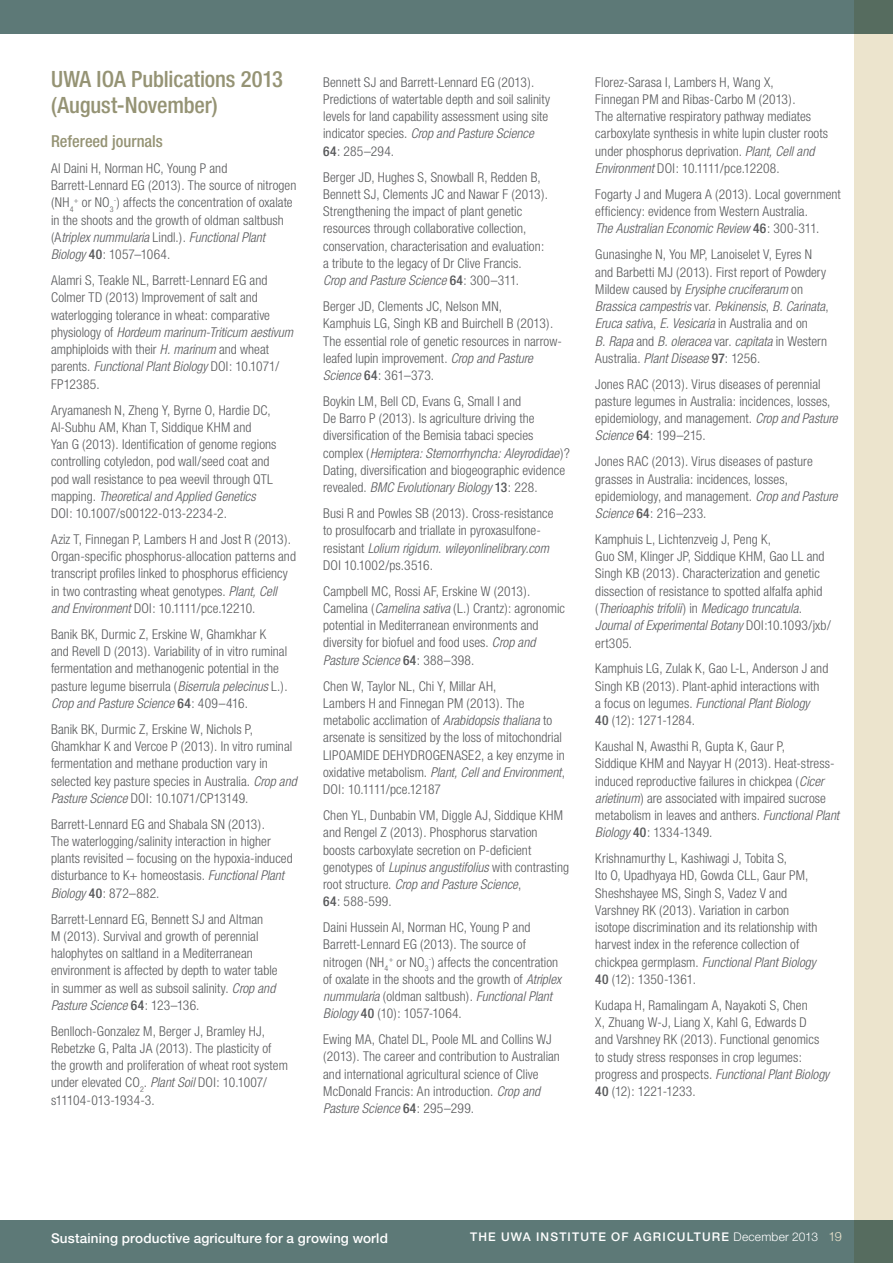
<style>
.page{position:relative;width:893px;height:1263px;background:#fff}
.page>*{position:absolute;margin:0;border:0;box-sizing:border-box;transform-origin:0 0}
.t1{font:500 condensed 22.5px/25.8px "Helvetica Neue";letter-spacing:-.005em;color:#959374}
.t2{font:500 condensed 16.5px "Helvetica Neue";color:#959374}
.t3{font:300 condensed 13.5px/17.2px "Helvetica Neue";letter-spacing:.005em;color:#58595b}
.t4{font:500 13.5px "Helvetica Neue";letter-spacing:.01em;color:#fff}
.t5{font:500 12px "Helvetica Neue";letter-spacing:.095em;color:#fff}
.s1{font-style:italic}
.s2{font-weight:500}
.s3{font-weight:300}
.s4{font-weight:300;font-size:12.75px;color:#ece4cd}
</style>
<div class="page">
<div style="left:0;top:0;width:893px;height:34px;background:#5d7977"></div>
<div style="left:0;top:1220px;width:893px;height:43px;background:#5d7977"></div>
<div style="left:855px;top:0;width:38px;height:1263px;background:#ece4cd"></div>
<h1 class="t1" style="left:51px;top:66px;width:233px">UWA IOA Publications 2013 (August-November)</h1>
<p class="t2" style="left:51px;top:131px;width:113px">Refereed journals</p>
<p class="t3" style="left:51px;top:159px;width:247px">Al Daini H, Norman HC, Young P and Barrett-Lennard EG (2013). The source of nitrogen (NH<sub>4</sub><sup>+</sup> or NO<sub>3</sub><sup>-</sup>) affects the concentration of oxalate in the shoots and the growth of oldman saltbush (A<span class="s1">triplex nummularia</span> Lindl.). <span class="s1">Functional Plant Biology</span> <span class="s2">40</span>: 1057–1064.</p>
<p class="t3" style="left:51px;top:272px;width:243px">Alamri S, Teakle NL, Barrett-Lennard EG and Colmer TD (2013) Improvement of salt and waterlogging tolerance in wheat: comparative physiology of <span class="s1">Hordeum marinum-Triticum aestivum </span>amphiploids with their <span class="s1">H. marinum</span> and wheat parents. <span class="s1">Functional Plant Biology</span> DOI: 10.1071/ FP12385.</p>
<p class="t3" style="left:51px;top:401px;width:227px">Aryamanesh N, Zheng Y, Byrne O, Hardie DC, Al-Subhu AM, Khan T, Siddique KHM and<br>Yan G (2013). Identification of genome regions controlling cotyledon, pod wall/seed coat and pod wall resistance to pea weevil through QTL mapping. <span class="s1">Theoretical and Applied Genetics </span>DOI: 10.1007/s00122-013-2234-2.</p>
<p class="t3" style="left:51px;top:530px;width:246px">Aziz T, Finnegan P, Lambers H and Jost R (2013).<br>Organ-specific phosphorus-allocation patterns and transcript profiles linked to phosphorus efficiency in two contrasting wheat genotypes. <span class="s1">Plant, Cell and Environment</span> DOI: 10.1111/pce.12210.</p>
<p class="t3" style="left:51px;top:625px;width:238px">Banik BK, Durmic Z, Erskine W, Ghamkhar K<br>and Revell D (2013). Variability of in vitro ruminal fermentation and methanogenic potential in the pasture legume biserrula (<span class="s1">Biserrula pelecinus</span> L.).<br><span class="s1">Crop and Pasture Science</span> <span class="s2">64</span>: 409–416.</p>
<p class="t3" style="left:51px;top:720px;width:247px">Banik BK, Durmic Z, Erskine W, Nichols P, Ghamkhar K and Vercoe P (2013). In vitro ruminal fermentation and methane production vary in selected key pasture species in Australia. <span class="s1">Crop and Pasture Science</span> DOI: 10.1071/CP13149.</p>
<p class="t3" style="left:51px;top:815px;width:243px">Barrett-Lennard EG and Shabala SN (2013).<br>The waterlogging/salinity interaction in higher plants revisited – focusing on the hypoxia-induced disturbance to K+ homeostasis. <span class="s1">Functional Plant Biology</span> <span class="s2">40</span>: 872–882.</p>
<p class="t3" style="left:51px;top:910px;width:228px">Barrett-Lennard EG, Bennett SJ and Altman<br>M (2013). Survival and growth of perennial halophytes on saltland in a Mediterranean environment is affected by depth to water table in summer as well as subsoil salinity. <span class="s1">Crop and Pasture Science</span> <span class="s2">64</span>: 123–136.</p>
<p class="t3" style="left:51px;top:1022px;width:238px">Benlloch-Gonzalez M, Berger J, Bramley HJ, Rebetzke G, Palta JA (2013). The plasticity of the growth and proliferation of wheat root system under elevated CO<sub>2</sub>. <span class="s1">Plant Soil</span> DOI: 10.1007/ s11104-013-1934-3.</p>
<p class="t3" style="left:323px;top:73px;width:229px">Bennett SJ and Barrett-Lennard EG (2013).<br>Predictions of watertable depth and soil salinity levels for land capability assessment using site indicator species. <span class="s1">Crop and Pasture Science </span><span class="s2">64</span>: 285–294.</p>
<p class="t3" style="left:323px;top:168px;width:226px">Berger JD, Hughes S, Snowball R, Redden B, Bennett SJ, Clements JC and Nawar F (2013).<br>Strengthening the impact of plant genetic resources through collaborative collection, conservation, characterisation and evaluation: a tribute to the legacy of Dr Clive Francis.<br><span class="s1">Crop and Pasture Science</span> <span class="s2">64</span>: 300–311.</p>
<p class="t3" style="left:323px;top:297px;width:240px">Berger JD, Clements JC, Nelson MN,<br>Kamphuis LG, Singh KB and Buirchell B (2013).<br>The essential role of genetic resources in narrow&shy;leafed lupin improvement. <span class="s1">Crop and Pasture Science</span> <span class="s2">64</span>: 361–373.</p>
<p class="t3" style="left:323px;top:392px;width:248px">Boykin LM, Bell CD, Evans G, Small I and<br>De Barro P (2013). Is agriculture driving the diversification of the Bemisia tabaci species complex (<span class="s1">Hemiptera: Sternorrhyncha: Aleyrodidae</span>)?<br>Dating, diversification and biogeographic evidence revealed. <span class="s1">BMC Evolutionary Biology</span> <span class="s2">13</span>: 228.</p>
<p class="t3" style="left:323px;top:504px;width:232px">Busi R and Powles SB (2013). Cross-resistance to prosulfocarb and triallate in pyroxasulfone&shy;resistant <span class="s1">Lolium rigidum</span>. <span class="s1">wileyonlinelibrary.com </span>DOI 10.1002/ps.3516.</p>
<p class="t3" style="left:323px;top:582px;width:243px">Campbell MC, Rossi AF, Erskine W (2013).<br>Camelina (<span class="s1">Camelina sativa</span> (L.) Crantz): agronomic potential in Mediterranean environments and diversity for biofuel and food uses. <span class="s1">Crop and Pasture Science</span> <span class="s2">64</span>: 388–398.</p>
<p class="t3" style="left:323px;top:677px;width:243px">Chen W, Taylor NL, Chi Y, Millar AH,<br>Lambers H and Finnegan PM (2013). The metabolic acclimation of <span class="s1">Arabidopsis thaliana</span> to arsenate is sensitized by the loss of mitochondrial LIPOAMIDE DEHYDROGENASE2, a key enzyme in oxidative metabolism. <span class="s1">Plant, Cell and Environment</span>, DOI: 10.1111/pce.12187</p>
<p class="t3" style="left:323px;top:806px;width:247px">Chen YL, Dunbabin VM, Diggle AJ, Siddique KHM and Rengel Z (2013). Phosphorus starvation boosts carboxylate secretion on P-deficient genotypes of <span class="s1">Lupinus angustifolius</span> with contrasting root structure. <span class="s1">Crop and Pasture Science</span>,<br><span class="s2">64</span>: 588-599.</p>
<p class="t3" style="left:323px;top:919px;width:239px">Daini Hussein Al, Norman HC, Young P and Barrett-Lennard EG (2013). The source of nitrogen (NH<sub>4</sub><sup>+</sup> or NO<sub>3</sub><sup>-</sup>) affects the concentration of oxalate in the shoots and the growth of <span class="s1">Atriplex nummularia</span> (oldman saltbush). <span class="s1">Functional Plant Biology</span> <span class="s2">40</span> (10): 1057-1064.</p>
<p class="t3" style="left:323px;top:1031px;width:238px">Ewing MA, Chatel DL, Poole ML and Collins WJ (2013). The career and contribution to Australian and international agricultural science of Clive McDonald Francis: An introduction. <span class="s1">Crop and Pasture Science</span> <span class="s2">64</span>: 295–299.</p>
<p class="t3" style="left:595px;top:73px;width:234px">Florez-Sarasa I, Lambers H, Wang X,<br>Finnegan PM and Ribas-Carbo M (2013).<br>The alternative respiratory pathway mediates carboxylate synthesis in white lupin cluster roots under phosphorus deprivation. <span class="s1">Plant, Cell and Environment</span> DOI: 10.1111/pce.12208.</p>
<p class="t3" style="left:595px;top:185px;width:247px">Fogarty J and Mugera A (2013). Local government efficiency: evidence from Western Australia.<br><span class="s1">The Australian Economic Review</span> <span class="s2">46</span>: 300-311.</p>
<p class="t3" style="left:595px;top:246px;width:235px">Gunasinghe N, You MP, Lanoiselet V, Eyres N and Barbetti MJ (2013). First report of Powdery Mildew caused by <span class="s1">Erysiphe cruciferarum</span> on <span class="s1">Brassica campestris</span> var. <span class="s1">Pekinensis</span>, <span class="s1">B. Carinata</span>, <span class="s1">Eruca sativ</span>a, <span class="s1">E. Vesicaria</span> in Australia and on<br><span class="s1">B. Rapa</span> and <span class="s1">B. oleracea</span> var. <span class="s1">capitata</span> in Western Australia. <span class="s1">Plant Disease</span> <span class="s2">97</span>: 1256.</p>
<p class="t3" style="left:595px;top:375px;width:244px">Jones RAC (2013). Virus diseases of perennial pasture legumes in Australia: incidences, losses, epidemiology, and management. <span class="s1">Crop and Pasture Science</span> <span class="s2">64</span>: 199–215.</p>
<p class="t3" style="left:595px;top:453px;width:244px">Jones RAC (2013). Virus diseases of pasture grasses in Australia: incidences, losses, epidemiology, and management. <span class="s1">Crop and Pasture Science</span> <span class="s2">64</span>: 216–233.</p>
<p class="t3" style="left:595px;top:530px;width:237px">Kamphuis L, Lichtenzveig J, Peng K,<br>Guo SM, Klinger JP, Siddique KHM, Gao LL and Singh KB (2013). Characterization and genetic dissection of resistance to spotted alfalfa aphid (<span class="s1">Therioaphis trifolii</span>) in <span class="s1">Medicago truncatula</span>.<br><span class="s1">Journal of Experimental Botany</span> DOI:10.1093/jxb/ ert305.</p>
<p class="t3" style="left:595px;top:660px;width:235px">Kamphuis LG, Zulak K, Gao L-L, Anderson J and Singh KB (2013). Plant-aphid interactions with a focus on legumes. <span class="s1">Functional Plant Biology<br></span><span class="s2">40</span> (12): 1271-1284.</p>
<p class="t3" style="left:595px;top:737px;width:245px">Kaushal N, Awasthi R, Gupta K, Gaur P,<br>Siddique KHM and Nayyar H (2013). Heat-stress&shy;induced reproductive failures in chickpea (<span class="s1">Cicer arietinum</span>) are associated with impaired sucrose metabolism in leaves and anthers. <span class="s1">Functional Plant Biology</span> <span class="s2">40</span>: 1334-1349.</p>
<p class="t3" style="left:595px;top:850px;width:224px">Krishnamurthy L, Kashiwagi J, Tobita S,<br>Ito O, Upadhyaya HD, Gowda CLL, Gaur PM, Sheshshayee MS, Singh S, Vadez V and Varshney RK (2013). Variation in carbon isotope discrimination and its relationship with harvest index in the reference collection of chickpea germplasm. <span class="s1">Functional Plant Biology </span><span class="s2">40</span> (12): 1350-1361.</p>
<p class="t3" style="left:595px;top:996px;width:235px">Kudapa H, Ramalingam A, Nayakoti S, Chen<br>X, Zhuang W-J, Liang X, Kahl G, Edwards D<br>and Varshney RK (2013). Functional genomics to study stress responses in crop legumes: progress and prospects. <span class="s1">Functional Plant Biology </span><span class="s2">40</span> (12): 1221-1233.</p>
<p class="t4" style="left:51px;top:1230px;width:338px">Sustaining productive agriculture for a growing world</p>
<p class="t5" style="left:470px;top:1229px;width:112px">THE UWA institute</p>
<p class="t5" style="left:611px;top:1229px;width:232px">of agricu ltu re <span class="s3">December 2013</span> <span class="s4">19</span></p>
</div>
